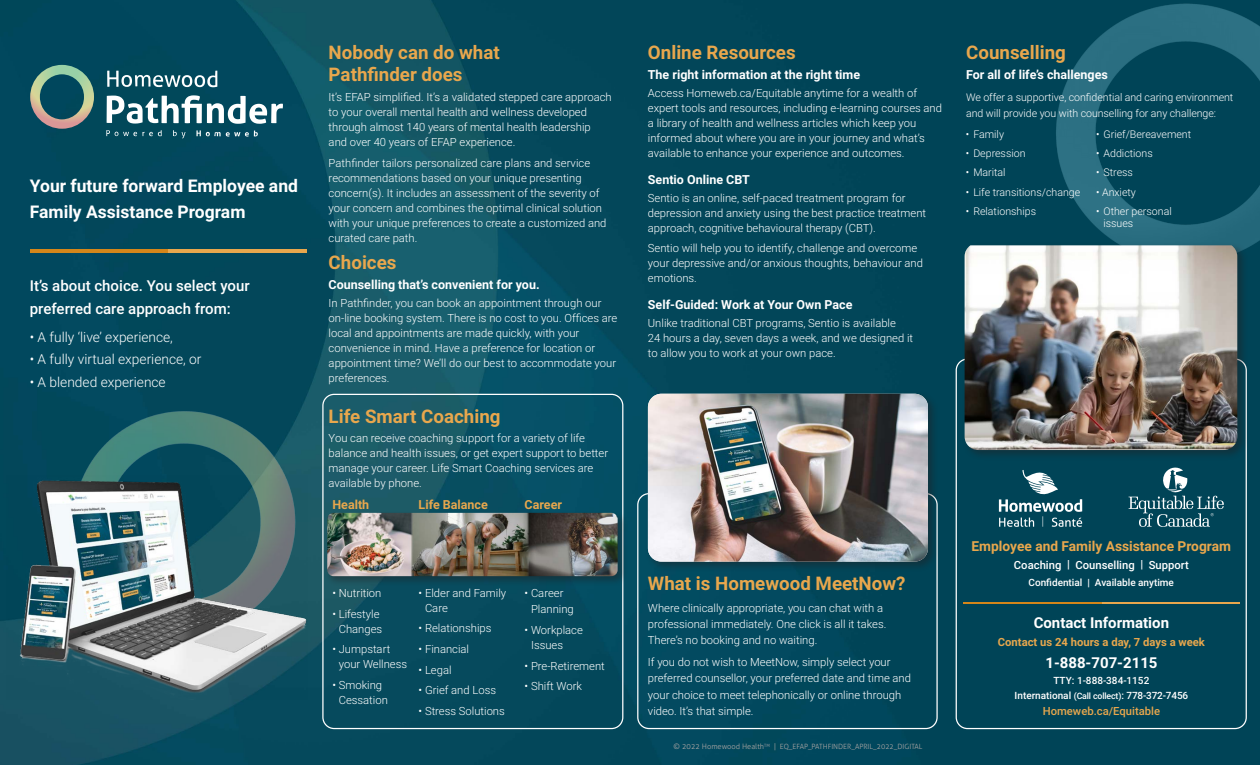
<style>
.page{position:relative;width:1260px;height:765px;background:#fff}
.page>*{position:absolute;margin:0;border:0;box-sizing:border-box;transform-origin:0 0}
.BodyCopy{font:700 18.75px "Roboto";color:#e8a74d}
.Heading_Lvl1{font:700 18.75px/22.5px "Roboto";color:#e8a74d}
.t1{font:700 17.5px/26.2px "Roboto";color:#fff}
.t2{font:500 15px/22.5px "Roboto";color:#fff}
.BodyCopy-2{font:700 15px "Roboto";color:#fff}
.t3{font:300 13.75px "Roboto";color:#fff}
.t4{font:700 13.75px "Roboto";color:#e8a74d}
.BodyCopy-3{font:700 12.5px "Roboto";color:#fff}
.BodyCopy-4{font:700 12.5px "Roboto";color:#e8a74d}
.BodyCopy-5{font:300 11.25px/15px "Roboto";color:#fff}
.BodyCopy-6{font:700 11.25px "Roboto";color:#e8a74d}
.t5{font:500 11.25px "Roboto";color:#fff}
.BodyCopy-7{font:500 11.25px "Roboto";color:#e8a74d}
.BodyCopy-8{font:300 10.62px/16.2px "Roboto";color:#fff}
.BodyCopy-9{font:500 10px "Roboto";color:#fff}
.BodyCopy-10{font:300 7.5px "Aller";color:#aba6a4}
.BodyCopy-11{font:300 7.25px "Aller";color:#aba6a4}
.s1{font-size:7.5px}
.s2{font-size:8.75px}
</style>
<div class="page">
<img style="left:0;top:0;width:1260px;height:765px">
<div style="left:322px;top:394px;width:301px;height:335px;border:1px solid #fff;border-radius:11px"></div>
<div style="left:645px;top:391px;width:294px;height:182px;background:#231f20;opacity:.45"></div>
<img style="left:648px;top:394px;width:280px;height:168px">
<img style="left:1053px;top:0;width:207px;height:264px">
<div style="left:81px;top:401px;width:216px;height:8px;background:#03475a"></div>
<hr style="left:31px;top:249px;width:138px;height:4px;background:#d4861a">
<hr style="left:169px;top:249px;width:138px;height:4px;background:#e8a74d">
<img style="left:72px;top:409px;width:226px;height:67px">
<img style="left:6px;top:476px;width:301px;height:224px">
<hr style="left:963px;top:602px;width:140px;height:2px;background:#d4861a">
<hr style="left:1102px;top:602px;width:138px;height:2px;background:#e8a74d">
<div style="left:325px;top:511px;width:303px;height:75px;background:#231f20;opacity:.45"></div>
<img style="left:327px;top:513px;width:291px;height:63px">
<div style="left:962px;top:242px;width:286px;height:219px;background:#231f20;opacity:.45"></div>
<img style="left:965px;top:245px;width:272px;height:205px">
<svg style="left:30px;top:65px;width:64px;height:64px;background:#4e7775"></svg>
<svg style="left:107px;top:95px;width:176px;height:29px"></svg>
<svg style="left:107px;top:71px;width:110px;height:16px"></svg>
<svg style="left:106px;top:130px;width:56px;height:6px"></svg>
<svg style="left:173px;top:130px;width:13px;height:8px"></svg>
<svg style="left:196px;top:130px;width:62px;height:7px"></svg>
<svg style="left:999px;top:468px;width:83px;height:59px;background:#366c7b"></svg>
<svg style="left:1129px;top:466px;width:95px;height:61px;background:#276070"></svg>
<p class="t1" style="left:30px;top:172px;width:270px">Your future forward Employee and<br>Family Assistance Program</p>
<p class="t2" style="left:30px;top:274px;width:221px">It’s about choice. You select your preferred care approach from:</p>
<p class="t3" style="left:30px;top:327px;width:145px">• A fully ‘live’ experience,</p>
<p class="t3" style="left:30px;top:350px;width:173px">• A fully virtual experience, or</p>
<p class="t3" style="left:30px;top:372px;width:137px">• A blended experience</p>
<p class="Heading_Lvl1" style="left:329px;top:40px;width:173px">Nobody can do what<br>Pathfinder does</p>
<p class="BodyCopy-5" style="left:329px;top:89px;width:285px">It’s EFAP simplified. It’s a validated stepped care approach to your overall mental health and wellness developed through almost 140 years of mental health leadership and over 40 years of EFAP experience.</p>
<p class="BodyCopy-5" style="left:329px;top:155px;width:279px">Pathfinder tailors personalized care plans and service recommendations based on your unique presenting concern(s). It includes an assessment of the severity of your concern and combines the optimal clinical solution with your unique preferences to create a customized and curated care path.</p>
<p class="Heading_Lvl1" style="left:329px;top:250px;width:69px">Choices</p>
<p class="BodyCopy-3" style="left:329px;top:276px;width:212px">Counselling that’s convenient for you.</p>
<p class="BodyCopy-5" style="left:329px;top:295px;width:290px">In Pathfinder, you can book an appointment through our on-line booking system. There is no cost to you. Offices are local and appointments are made quickly, with your convenience in mind. Have a preference for location or appointment time? We’ll do our best to accommodate your preferences.</p>
<p class="BodyCopy" style="left:329px;top:403px;width:173px">Life Smart Coaching</p>
<p class="BodyCopy-5" style="left:329px;top:430px;width:281px">You can receive coaching support for a variety of life balance and health issues, or get expert support to better manage your career. Life Smart Coaching services are available by phone.</p>
<p class="BodyCopy-4" style="left:332px;top:496px;width:38px">Health</p>
<p class="BodyCopy-4" style="left:419px;top:496px;width:71px">Life Balance</p>
<p class="BodyCopy-4" style="left:525px;top:496px;width:39px">Career</p>
<p class="BodyCopy-5" style="left:332px;top:585px;width:51px">• Nutrition</p>
<p class="BodyCopy-5" style="left:332px;top:606px;width:51px;text-align:center">• Lifestyle<br>Changes</p>
<p class="BodyCopy-5" style="left:339px;top:642px;width:70px;text-indent:-6px">• Jumpstart your Wellness</p>
<p class="BodyCopy-5" style="left:332px;top:677px;width:57px;text-align:center">• Smoking<br>Cessation</p>
<p class="BodyCopy-5" style="left:425px;top:585px;width:83px;text-indent:-6px">• Elder and Family<br>Care</p>
<p class="BodyCopy-5" style="left:419px;top:621px;width:74px">• Relationships</p>
<p class="BodyCopy-5" style="left:419px;top:641px;width:52px">• Financial</p>
<p class="BodyCopy-5" style="left:419px;top:662px;width:34px">• Legal</p>
<p class="BodyCopy-5" style="left:419px;top:682px;width:79px">• Grief and Loss</p>
<p class="BodyCopy-5" style="left:419px;top:703px;width:88px">• Stress Solutions</p>
<p class="BodyCopy-5" style="left:531px;top:585px;width:44px;line-height:16.2px;text-indent:-6px">• Career<br>Planning</p>
<p class="BodyCopy-5" style="left:531px;top:622px;width:53px;text-indent:-6px">• Workplace<br>Issues</p>
<p class="BodyCopy-5" style="left:525px;top:658px;width:82px">• Pre-Retirement</p>
<p class="BodyCopy-5" style="left:525px;top:678px;width:59px">• Shift Work</p>
<p class="BodyCopy" style="left:648px;top:39px;width:149px">Online Resources</p>
<p class="BodyCopy-3" style="left:648px;top:66px;width:214px">The right information at the right time</p>
<p class="BodyCopy-5" style="left:648px;top:85px;width:296px">Access Homeweb.ca/Equitable anytime for a wealth of expert tools and resources, including e-learning courses and a library of health and wellness articles which keep you informed about where you are in your journey and what’s available to enhance your experience and outcomes.</p>
<p class="BodyCopy-3" style="left:648px;top:170px;width:104px">Sentio Online CBT</p>
<p class="BodyCopy-5" style="left:648px;top:190px;width:280px">Sentio is an online, self-paced treatment program for depression and anxiety using the best practice treatment approach, cognitive behavioural therapy (CBT).</p>
<p class="BodyCopy-5" style="left:648px;top:241px;width:277px">Sentio will help you to identify, challenge and overcome your depressive and/or anxious thoughts, behaviour and emotions.</p>
<p class="BodyCopy-3" style="left:648px;top:296px;width:206px">Self-Guided: Work at Your Own Pace</p>
<p class="BodyCopy-5" style="left:648px;top:315px;width:267px">Unlike traditional CBT programs, Sentio is available<br>24 hours a day, seven days a week, and we designed it to allow you to work at your own pace.</p>
<p class="BodyCopy" style="left:966px;top:39px;width:101px">Counselling</p>
<p class="BodyCopy-3" style="left:966px;top:66px;width:143px">For all of life’s challenges</p>
<p class="BodyCopy-8" style="left:966px;top:88px;width:269px">We offer a supportive, confidential and caring environment and will provide you with counselling for any challenge:</p>
<p class="BodyCopy-8" style="left:966px;top:126px;width:40px">• Family</p>
<p class="BodyCopy-8" style="left:966px;top:145px;width:61px">• Depression</p>
<p class="BodyCopy-8" style="left:966px;top:164px;width:41px">• Marital</p>
<p class="BodyCopy-8" style="left:966px;top:183px;width:116px">• Life transitions/change</p>
<p class="BodyCopy-8" style="left:966px;top:203px;width:72px">• Relationships</p>
<p class="BodyCopy-8" style="left:1096px;top:126px;width:97px">• Grief/Bereavement</p>
<p class="BodyCopy-8" style="left:1096px;top:145px;width:58px">• Addictions</p>
<p class="BodyCopy-8" style="left:1096px;top:164px;width:38px">• Stress</p>
<p class="BodyCopy-8" style="left:1096px;top:183px;width:41px">• Anxiety</p>
<p class="BodyCopy-8" style="left:1104px;top:205px;width:70px;line-height:12.5px;text-indent:-8px">• Other personal issues</p>
<p class="BodyCopy" style="left:648px;top:570px;width:259px">What is Homewood MeetNow?</p>
<p class="BodyCopy-5" style="left:648px;top:599px;width:240px;line-height:16.2px">Where clinically appropriate, you can chat with a professional immediately. One click is all it takes.<br>There’s no booking and no waiting.</p>
<p class="BodyCopy-5" style="left:648px;top:654px;width:265px;line-height:16.2px">If you do not wish to MeetNow, simply select your preferred counsellor, your preferred date and time and your choice to meet telephonically or online through video. It’s that simple.</p>
<p class="BodyCopy-10" style="left:674px;top:742px;width:98px">© 2022 Homewood Health<sup>TM</sup></p>
<p class="BodyCopy-11" style="left:774px;top:742px;width:150px"><span class="s1">|</span> EQ_EFAP_PATHFINDER_APRIL_2022_DIGITAL</p>
<p class="t4" style="left:972px;top:537px;width:261px">Employee and Family Assistance Program</p>
<p class="t5" style="left:1014px;top:557px;width:176px">Coaching | Counselling | Support</p>
<p class="BodyCopy-9" style="left:1028px;top:576px;width:147px">Confidential | Available anytime</p>
<p class="BodyCopy-2" style="left:1034px;top:612px;width:137px">Contact Information</p>
<p class="BodyCopy-6" style="left:998px;top:634px;width:209px">Contact us 24 hours a day, 7 days a week</p>
<p class="BodyCopy-2" style="left:1045px;top:652px;width:114px">1-888-707-2115</p>
<p class="BodyCopy-9" style="left:1054px;top:673px;width:97px">TTY: 1-888-384-1152</p>
<p class="BodyCopy-9" style="left:1015px;top:688px;width:175px">International <span class="s2">(Call collect)</span>: 778-372-7456</p>
<p class="BodyCopy-7" style="left:1043px;top:703px;width:119px">Homeweb.ca/Equitable</p>
</div>
